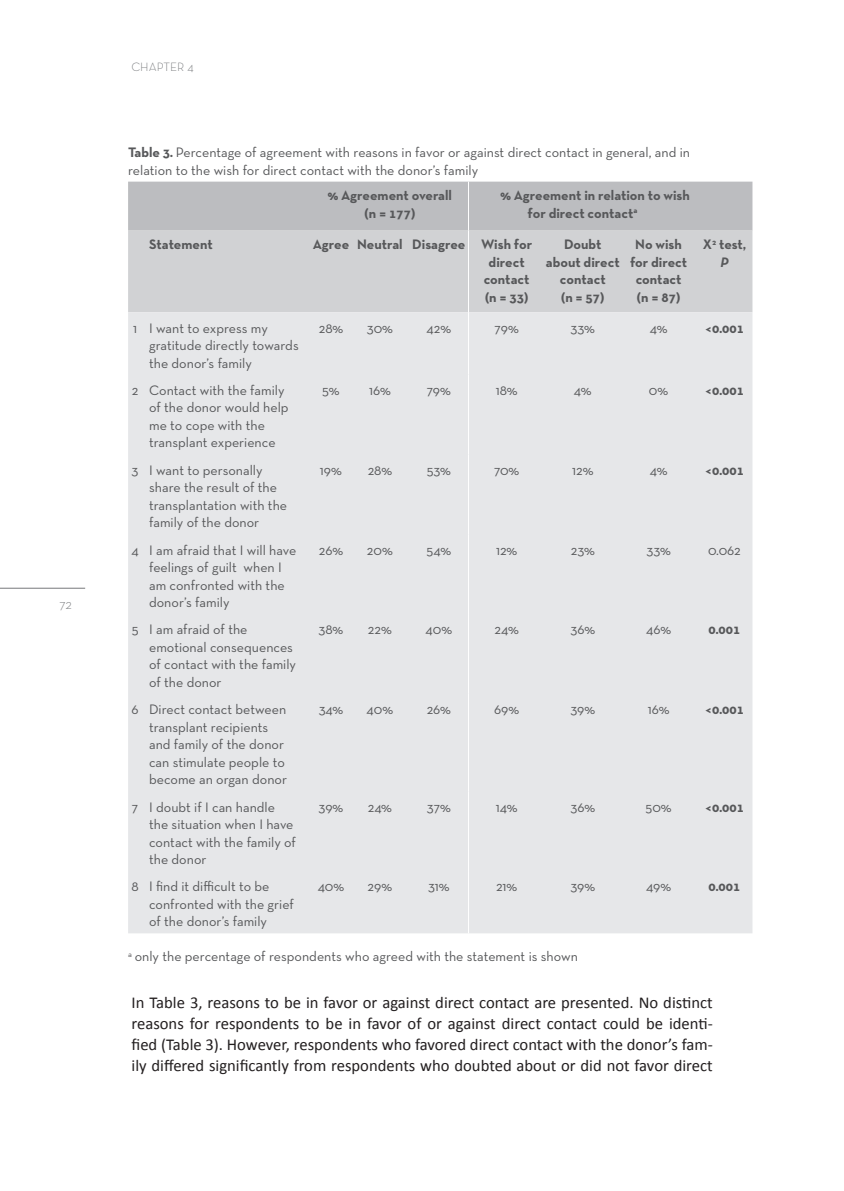
<style>
.page{position:relative;width:844px;height:1191px;background:#fff}
.page>*{position:absolute;margin:0;border:0;box-sizing:border-box;transform-origin:0 0}
.t1{font:16.62px/21px "Calibri";color:#231f20;text-align:justify}
.t2{font:14px/17.5px "Neutra Text";color:#57585a}
.t3{font:700 14px/17.5px "Neutra Text TF";color:#57585a;text-align:center}
.t4{font:300 14px "Neutra Text";color:#76787b}
.t5{font:italic 700 14px "Neutra Text TF";color:#57585a}
.t6{font:300 12.25px "Neutra Text";color:#76787b}
.s1{font-family:"Neutra Text TF";font-weight:700}
</style>
<div class="page">
<hr style="left:0;top:588px;width:85px;height:1px;background:#76787b">
<div style="left:128px;top:182px;width:624px;height:49px;background:#bcbdc0"></div>
<div style="left:128px;top:231px;width:624px;height:81px;background:#d1d2d4"></div>
<div style="left:128px;top:312px;width:624px;height:621px;background:#e6e7e9"></div>
<hr style="left:468px;top:182px;width:1px;height:49px;background:#fff">
<hr style="left:468px;top:231px;width:1px;height:81px;background:#fff">
<hr style="left:468px;top:312px;width:1px;height:62px;background:#fff">
<hr style="left:468px;top:374px;width:1px;height:80px;background:#fff">
<hr style="left:468px;top:454px;width:1px;height:80px;background:#fff">
<hr style="left:468px;top:534px;width:1px;height:80px;background:#fff">
<hr style="left:468px;top:614px;width:1px;height:80px;background:#fff">
<hr style="left:468px;top:694px;width:1px;height:97px;background:#fff">
<hr style="left:468px;top:791px;width:1px;height:80px;background:#fff">
<hr style="left:468px;top:871px;width:1px;height:62px;background:#fff">
<p class="t4" style="left:59px;top:595px;width:14px">72</p>
<p class="t6" style="left:131px;top:59px;width:64px">CHAPTER 4</p>
<p class="t2" style="left:128px;top:143px;width:563px"><span class="s1">Table 3.</span> Percentage of agreement with reasons in favor or against direct contact in general, and in relation to the wish for direct contact with the donor’s family</p>
<p class="t3" style="left:328px;top:186px;width:126px">% Agreement overall</p>
<p class="t3" style="left:364px;top:204px;width:52px">(n = 177)</p>
<p class="t3" style="left:527px;top:186px;width:164px;text-align:left;text-indent:-27px">% Agreement in relation to wish for direct contact<sup>a</sup></p>
<p class="t3" style="left:149px;top:235px;width:65px">Statement</p>
<p class="t3" style="left:312px;top:235px;width:38px">Agree</p>
<p class="t3" style="left:357px;top:235px;width:47px">Neutral</p>
<p class="t3" style="left:412px;top:235px;width:55px">Disagree</p>
<p class="t3" style="left:481px;top:235px;width:53px">Wish for direct contact</p>
<p class="t3" style="left:485px;top:288px;width:45px">(n = 33)</p>
<p class="t3" style="left:545px;top:235px;width:75px">Doubt about direct contact</p>
<p class="t3" style="left:561px;top:288px;width:45px">(n = 57)</p>
<p class="t3" style="left:630px;top:235px;width:59px">No wish for direct contact</p>
<p class="t3" style="left:636px;top:288px;width:45px">(n = 87)</p>
<p class="t3" style="left:702px;top:235px;width:44px">X<sup>2</sup> test,</p>
<p class="t5" style="left:720px;top:253px;width:10px">P</p>
<p class="t2" style="left:133px;top:319px;width:5px">1</p>
<p class="t2" style="left:149px;top:319px;width:151px">I want to express my gratitude directly towards the donor’s family</p>
<p class="t2" style="left:318px;top:319px;width:26px">28%</p>
<p class="t2" style="left:367px;top:319px;width:28px">30%</p>
<p class="t2" style="left:426px;top:319px;width:26px">42%</p>
<p class="t2" style="left:494px;top:319px;width:26px">79%</p>
<p class="t2" style="left:570px;top:319px;width:26px">33%</p>
<p class="t2" style="left:649px;top:319px;width:19px">4%</p>
<p class="t3" style="left:704px;top:319px;width:41px">&lt;0.001</p>
<p class="t2" style="left:132px;top:381px;width:8px">2</p>
<p class="t2" style="left:149px;top:381px;width:141px">Contact with the family of the donor would help me to cope with the transplant experience</p>
<p class="t2" style="left:322px;top:381px;width:19px">5%</p>
<p class="t2" style="left:369px;top:381px;width:23px">16%</p>
<p class="t2" style="left:426px;top:381px;width:26px">79%</p>
<p class="t2" style="left:495px;top:381px;width:23px">18%</p>
<p class="t2" style="left:574px;top:381px;width:19px">4%</p>
<p class="t2" style="left:648px;top:381px;width:21px">0%</p>
<p class="t3" style="left:704px;top:381px;width:41px">&lt;0.001</p>
<p class="t2" style="left:132px;top:461px;width:8px">3</p>
<p class="t2" style="left:149px;top:461px;width:139px">I want to personally share the result of the transplantation with the family of the donor</p>
<p class="t2" style="left:320px;top:461px;width:23px">19%</p>
<p class="t2" style="left:367px;top:461px;width:26px">28%</p>
<p class="t2" style="left:426px;top:461px;width:26px">53%</p>
<p class="t2" style="left:494px;top:461px;width:27px">70%</p>
<p class="t2" style="left:572px;top:461px;width:23px">12%</p>
<p class="t2" style="left:649px;top:461px;width:19px">4%</p>
<p class="t3" style="left:704px;top:461px;width:41px">&lt;0.001</p>
<p class="t2" style="left:131px;top:541px;width:9px">4</p>
<p class="t2" style="left:149px;top:541px;width:149px">I am afraid that I will have feelings of guilt when I am confronted with the donor’s family</p>
<p class="t2" style="left:319px;top:541px;width:26px">26%</p>
<p class="t2" style="left:367px;top:541px;width:27px">20%</p>
<p class="t2" style="left:426px;top:541px;width:26px">54%</p>
<p class="t2" style="left:496px;top:541px;width:23px">12%</p>
<p class="t2" style="left:570px;top:541px;width:25px">23%</p>
<p class="t2" style="left:646px;top:541px;width:26px">33%</p>
<p class="t2" style="left:707px;top:541px;width:34px">0.062</p>
<p class="t2" style="left:132px;top:620px;width:8px">5</p>
<p class="t2" style="left:149px;top:620px;width:148px">I am afraid of the emotional consequences of contact with the family of the donor</p>
<p class="t2" style="left:318px;top:620px;width:26px">38%</p>
<p class="t2" style="left:368px;top:620px;width:25px">22%</p>
<p class="t2" style="left:425px;top:620px;width:28px">40%</p>
<p class="t2" style="left:494px;top:620px;width:26px">24%</p>
<p class="t2" style="left:570px;top:620px;width:26px">36%</p>
<p class="t2" style="left:646px;top:620px;width:26px">46%</p>
<p class="t3" style="left:708px;top:620px;width:33px">0.001</p>
<p class="t2" style="left:131px;top:700px;width:9px">6</p>
<p class="t2" style="left:149px;top:700px;width:139px">Direct contact between transplant recipients and family of the donor can stimulate people to become an organ donor</p>
<p class="t2" style="left:318px;top:700px;width:26px">34%</p>
<p class="t2" style="left:366px;top:700px;width:28px">40%</p>
<p class="t2" style="left:426px;top:700px;width:26px">26%</p>
<p class="t2" style="left:494px;top:700px;width:26px">69%</p>
<p class="t2" style="left:570px;top:700px;width:26px">39%</p>
<p class="t2" style="left:647px;top:700px;width:23px">16%</p>
<p class="t3" style="left:704px;top:700px;width:41px">&lt;0.001</p>
<p class="t2" style="left:132px;top:797px;width:8px">7</p>
<p class="t2" style="left:149px;top:797px;width:148px">I doubt if I can handle the situation when I have contact with the family of the donor</p>
<p class="t2" style="left:318px;top:797px;width:26px">39%</p>
<p class="t2" style="left:367px;top:797px;width:26px">24%</p>
<p class="t2" style="left:427px;top:797px;width:25px">37%</p>
<p class="t2" style="left:496px;top:797px;width:23px">14%</p>
<p class="t2" style="left:570px;top:797px;width:26px">36%</p>
<p class="t2" style="left:645px;top:797px;width:27px">50%</p>
<p class="t3" style="left:704px;top:797px;width:41px">&lt;0.001</p>
<p class="t2" style="left:131px;top:877px;width:9px">8</p>
<p class="t2" style="left:149px;top:877px;width:146px">I find it difficult to be confronted with the grief of the donor’s family</p>
<p class="t2" style="left:317px;top:877px;width:28px">40%</p>
<p class="t2" style="left:367px;top:877px;width:26px">29%</p>
<p class="t2" style="left:428px;top:877px;width:23px">31%</p>
<p class="t2" style="left:496px;top:877px;width:23px">21%</p>
<p class="t2" style="left:570px;top:877px;width:26px">39%</p>
<p class="t2" style="left:646px;top:877px;width:27px">49%</p>
<p class="t3" style="left:708px;top:877px;width:33px">0.001</p>
<p class="t2" style="left:128px;top:947px;width:451px"><sup>a</sup> only the percentage of respondents who agreed with the statement is shown</p>
<p class="t1" style="left:131px;top:991px;width:582px">In Table 3, reasons to be in favor or against direct contact are presented. No distinct reasons for respondents to be in favor of or against direct contact could be identi&shy;fied (Table 3). However, respondents who favored direct contact with the donor’s fam&shy;ily differed significantly from respondents who doubted about or did not favor direct</p>
</div>
